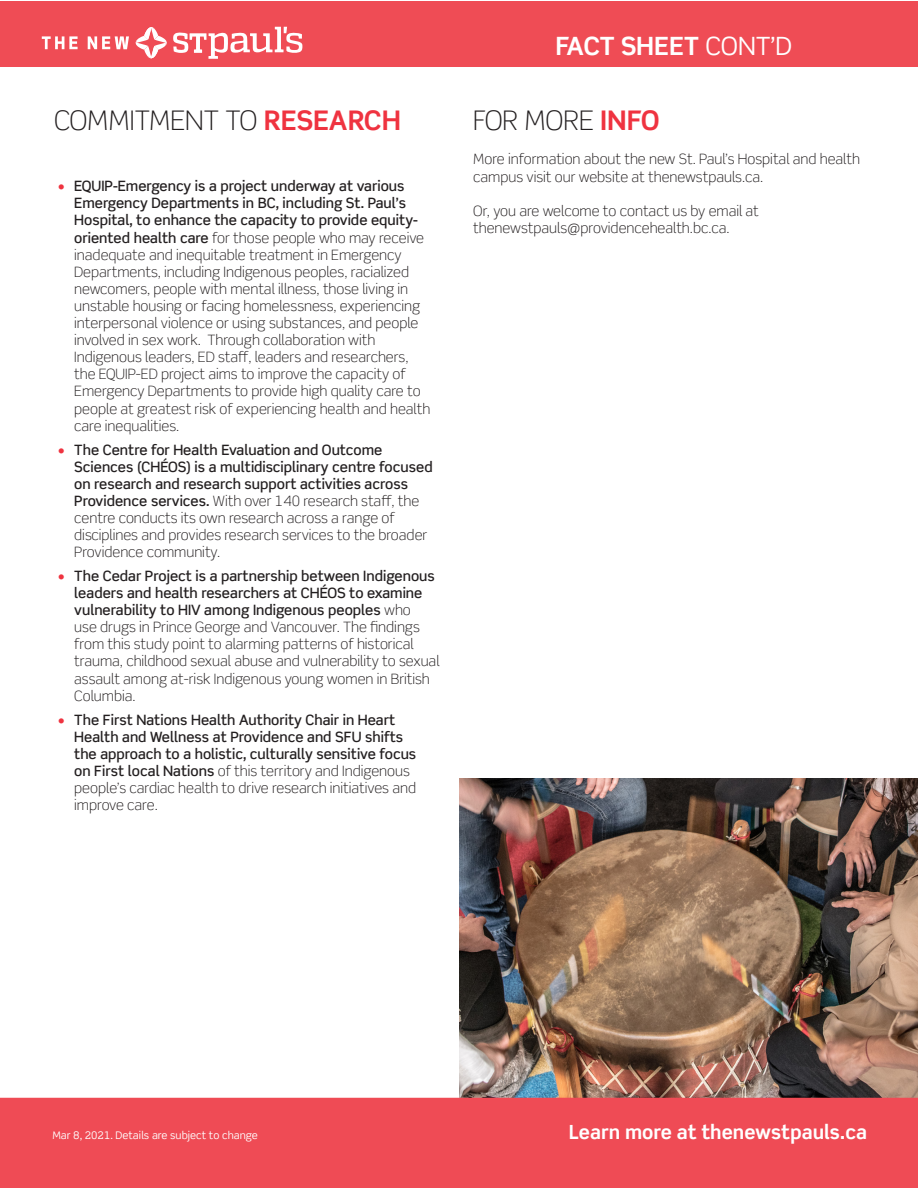
<style>
.page{position:relative;width:918px;height:1188px;background:#fff}
.page>*{position:absolute;margin:0;border:0;box-sizing:border-box;transform-origin:0 0}
.t1{font:300 27px "Scene Std";color:#231f20}
.t2{font:700 25.2px "Scene Std";color:#fff}
.t3{font:700 19.5px "Scene Std";color:#fff}
.t4{font:300 14.25px/17.1px "Scene Std";color:#231f20}
.t5{font:500 14.25px/17.1px "Scene Std";color:#231f20}
.t6{font:10.5px "Scene Std";color:#fff}
.s1{font-weight:700;color:#ef3340}
.s2{font-weight:500;color:#ef3340}
.s3{font-weight:500}
.s4{color:#ef3340}
.s5{font-weight:300}
.s6{font-weight:400}
</style>
<div class="page">
<img style="left:459px;top:779px;width:459px;height:319px">
<div style="left:1px;top:1099px;width:916px;height:88px;background:#ef4b55"></div>
<div style="left:0;top:1098px;width:918px;height:90px;border:2px solid #ef4b55"></div>
<div style="left:0;top:1px;width:918px;height:66px;background:#ef4c55"></div>
<svg style="left:42px;top:36px;width:36px;height:13px"></svg>
<svg style="left:88px;top:36px;width:41px;height:13px"></svg>
<svg style="left:173px;top:27px;width:129px;height:32px"></svg>
<svg style="left:135px;top:27px;width:32px;height:31px"></svg>
<p class="t1" style="left:54px;top:104px;width:349px">COMMITMENT TO <span class="s1">RESEARCH</span></p>
<p class="t4" style="left:74px;top:178px;width:358px;text-indent:-16px"><span class="s2">•</span> <span class="s3">EQUIP-Emergency is a project underway at various Emergency Departments in BC, including St. Paul’s Hospital, to enhance the capacity to provide equity&shy;oriented health care</span> for those people who may receive inadequate and inequitable treatment in Emergency Departments, including Indigenous peoples, racialized newcomers, people with mental illness, those living in unstable housing or facing homelessness, experiencing interpersonal violence or using substances, and people involved in sex work. Through collaboration with Indigenous leaders, ED staff, leaders and researchers, the EQUIP-ED project aims to improve the capacity of Emergency Departments to provide high quality care to people at greatest risk of experiencing health and health care inequalities.</p>
<p class="t5" style="left:74px;top:441px;width:360px;text-indent:-16px"><span class="s4">•</span> The Centre for Health Evaluation and Outcome Sciences (CHÉOS) is a multidisciplinary centre focused on research and research support activities across Providence services. <span class="s5">With over 140 research staff, the centre conducts its own research across a range of disciplines and provides research services to the broader Providence community.</span></p>
<p class="t4" style="left:74px;top:567px;width:367px;text-indent:-16px"><span class="s2">•</span> <span class="s3">The Cedar Project is a partnership between Indigenous leaders and health researchers at CHÉOS to examine vulnerability to HIV among Indigenous peoples</span> who<br>use drugs in Prince George and Vancouver. The findings from this study point to alarming patterns of historical trauma, childhood sexual abuse and vulnerability to sexual assault among at-risk Indigenous young women in British Columbia.</p>
<p class="t5" style="left:74px;top:711px;width:344px;text-indent:-16px"><span class="s4">•</span> The First Nations Health Authority Chair in Heart Health and Wellness at Providence and SFU shifts the approach to a holistic, culturally sensitive focus on First local Nations <span class="s5">of this territory and Indigenous people’s cardiac health to drive research initiatives and improve care.</span></p>
<p class="t2" style="left:555px;top:30px;width:238px">FACT SHEET <span class="s6">CONT’D</span></p>
<p class="t1" style="left:473px;top:104px;width:188px">FOR MORE <span class="s1">INFO</span></p>
<p class="t4" style="left:473px;top:151px;width:388px">More information about the new St. Paul’s Hospital and health campus visit our website at thenewstpauls.ca.</p>
<p class="t4" style="left:473px;top:202px;width:287px">Or, you are welcome to contact us by email at thenewstpauls@providencehealth.bc.ca.</p>
<p class="t6" style="left:53px;top:1129px;width:207px">Mar 8, 2021. Details are subject to change</p>
<p class="t3" style="left:569px;top:1120px;width:300px">Learn more at thenewstpauls.ca</p>
</div>
